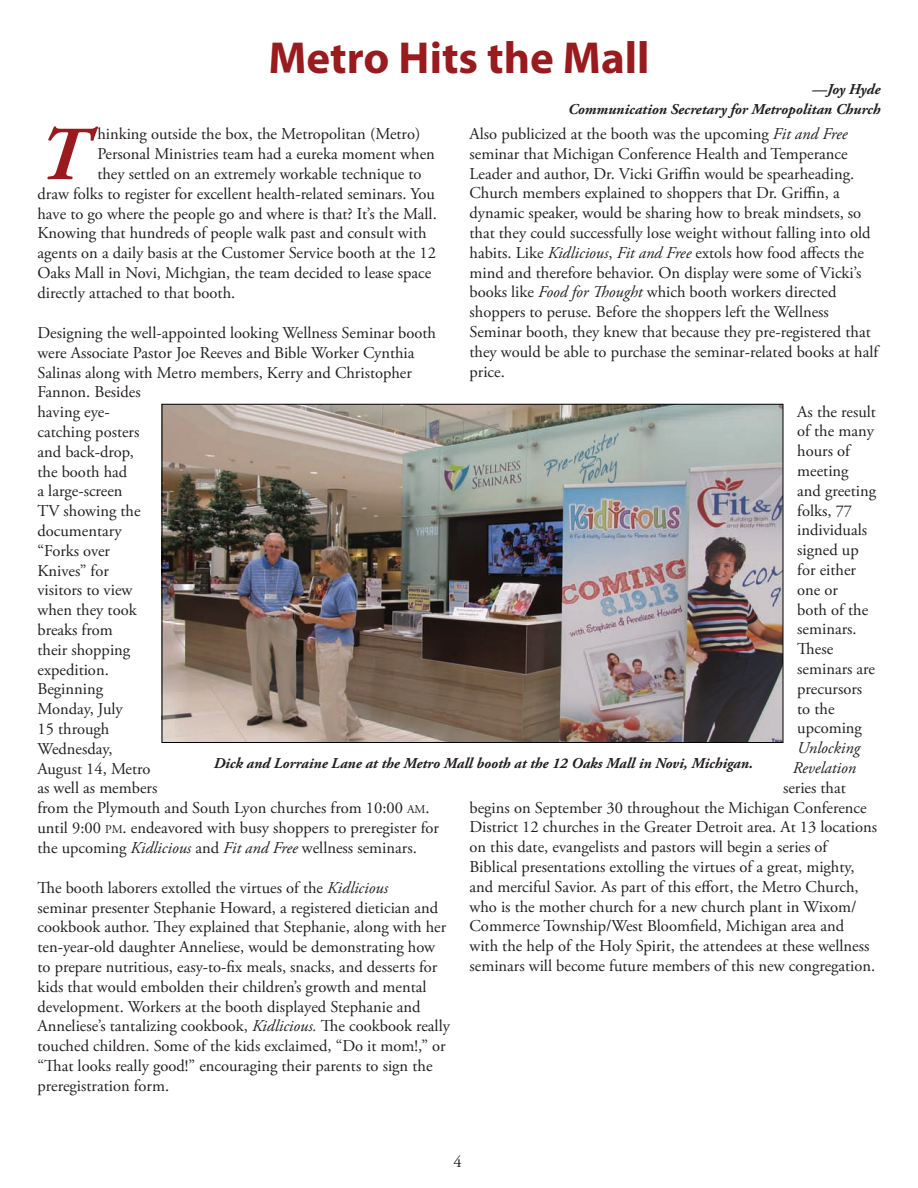
<style>
.page{position:relative;width:918px;height:1188px;background:#fff}
.page>*{position:absolute;margin:0;border:0;box-sizing:border-box;transform-origin:0 0}
.t1{font:italic 700 76.2px "Adobe Garamond Pro";color:#991b1e}
.t2{font:700 45px "Myriad Pro";color:#991b1e}
.t3{font:16.5px/19.8px "Adobe Garamond Pro";color:#231f20}
.t4{font:italic 16.5px/19.8px "Adobe Garamond Pro";color:#231f20}
.t5{font:italic 700 15px/19.8px "Adobe Garamond Pro";color:#231f20;text-align:right}
.s1{font-style:italic}
.s2{font-size:12px}
</style>
<div class="page">
<img style="left:164px;top:406px;width:617px;height:335px">
<h2 class="t2" style="left:268px;top:28px;width:383px">Metro Hits the Mall</h2>
<p class="t5" style="left:568px;top:80px;width:314px">—Joy Hyde<br>Communication Secretary for Metropolitan Church</p>
<h1 class="t1" style="left:38px;top:111px;width:51px">T</h1>
<p class="t3" style="left:97px;top:125px;width:324px">hinking outside the box, the Metropolitan (Metro)</p>
<p class="t3" style="left:470px;top:124px;width:410px">Also publicized at the booth was the upcoming <span class="s1">Fit and Free </span>seminar that Michigan Conference Health and Temperance Leader and author, Dr. Vicki Griffin would be spearheading.<br>Church members explained to shoppers that Dr. Griffin, a dynamic speaker, would be sharing how to break mindsets, so that they could successfully lose weight without falling into old habits. Like <span class="s1">Kidlicious</span>, <span class="s1">Fit and Free</span> extols how food affects the mind and therefore behavior. On display were some of Vicki’s books like <span class="s1">Food for Thought</span> which booth workers directed shoppers to peruse. Before the shoppers left the Wellness Seminar booth, they knew that because they pre-registered that they would be able to purchase the seminar-related books at half price.</p>
<p class="t3" style="left:797px;top:402px;width:80px">As the result of the many hours of meeting and greeting folks, 77 individuals signed up for either one or<br>both of the seminars.<br>These seminars are precursors to the upcoming</p>
<p class="t4" style="left:793px;top:739px;width:69px">Unlocking<br>Revelation</p>
<p class="t3" style="left:470px;top:778px;width:409px;text-indent:314px">series that begins on September 30 throughout the Michigan Conference District 12 churches in the Greater Detroit area. At 13 locations on this date, evangelists and pastors will begin a series of Biblical presentations extolling the virtues of a great, mighty, and merciful Savior. As part of this effort, the Metro Church, who is the mother church for a new church plant in Wixom/ Commerce Township/West Bloomfield, Michigan area and<br>with the help of the Holy Spirit, the attendees at these wellness seminars will become future members of this new congregation.</p>
<p class="t3" style="left:97px;top:145px;width:339px">Personal Ministries team had a eureka moment when</p>
<p class="t3" style="left:97px;top:165px;width:326px">they settled on an extremely workable technique to</p>
<p class="t3" style="left:37px;top:184px;width:399px">draw folks to register for excellent health-related seminars. You</p>
<p class="t3" style="left:37px;top:204px;width:401px">have to go where the people go and where is that? It’s the Mall.</p>
<p class="t3" style="left:37px;top:224px;width:391px">Knowing that hundreds of people walk past and consult with</p>
<p class="t3" style="left:37px;top:244px;width:400px">agents on a daily basis at the Customer Service booth at the 12</p>
<p class="t3" style="left:37px;top:264px;width:395px">Oaks Mall in Novi, Michgian, the team decided to lease space</p>
<p class="t3" style="left:37px;top:283px;width:199px">directly attached to that booth.</p>
<p class="t3" style="left:37px;top:323px;width:403px">Designing the well-appointed looking Wellness Seminar booth were Associate Pastor Joe Reeves and Bible Worker Cynthia<br>Salinas along with Metro members, Kerry and Christopher<br>Fannon. Besides<br>having eye-<br>catching posters<br>and back-drop,<br>the booth had<br>a large-screen<br>TV showing the<br>documentary<br>“Forks over<br>Knives” for<br>visitors to view<br>when they took<br>breaks from<br>their shopping<br>expedition.<br>Beginning<br>Monday, July<br>15 through<br>Wednesday,<br>August 14, Metro<br>as well as members<br>from the Plymouth and South Lyon churches from 10:00 <span class="s2">AM</span>. until 9:00 <span class="s2">PM</span>. endeavored with busy shoppers to preregister for the upcoming <span class="s1">Kidlicious</span> and <span class="s1">Fit and Free</span> wellness seminars.</p>
<p class="t3" style="left:38px;top:878px;width:414px">The booth laborers extolled the virtues of the <span class="s1">Kidlicious<br></span>seminar presenter Stephanie Howard, a registered dietician and cookbook author. They explained that Stephanie, along with her ten-year-old daughter Anneliese, would be demonstrating how to prepare nutritious, easy-to-fix meals, snacks, and desserts for kids that would embolden their children’s growth and mental development. Workers at the booth displayed Stephanie and Anneliese’s tantalizing cookbook, <span class="s1">Kidlicious.</span> The cookbook really touched children. Some of the kids exclaimed, “Do it mom!,” or “That looks really good!” encouraging their parents to sign the preregistration form.</p>
<p class="t5" style="left:214px;top:754px;width:541px">Dick and Lorraine Lane at the Metro Mall booth at the 12 Oaks Mall in Novi, Michigan.</p>
<p class="t3" style="left:454px;top:1153px;width:10px">4</p>
</div>
